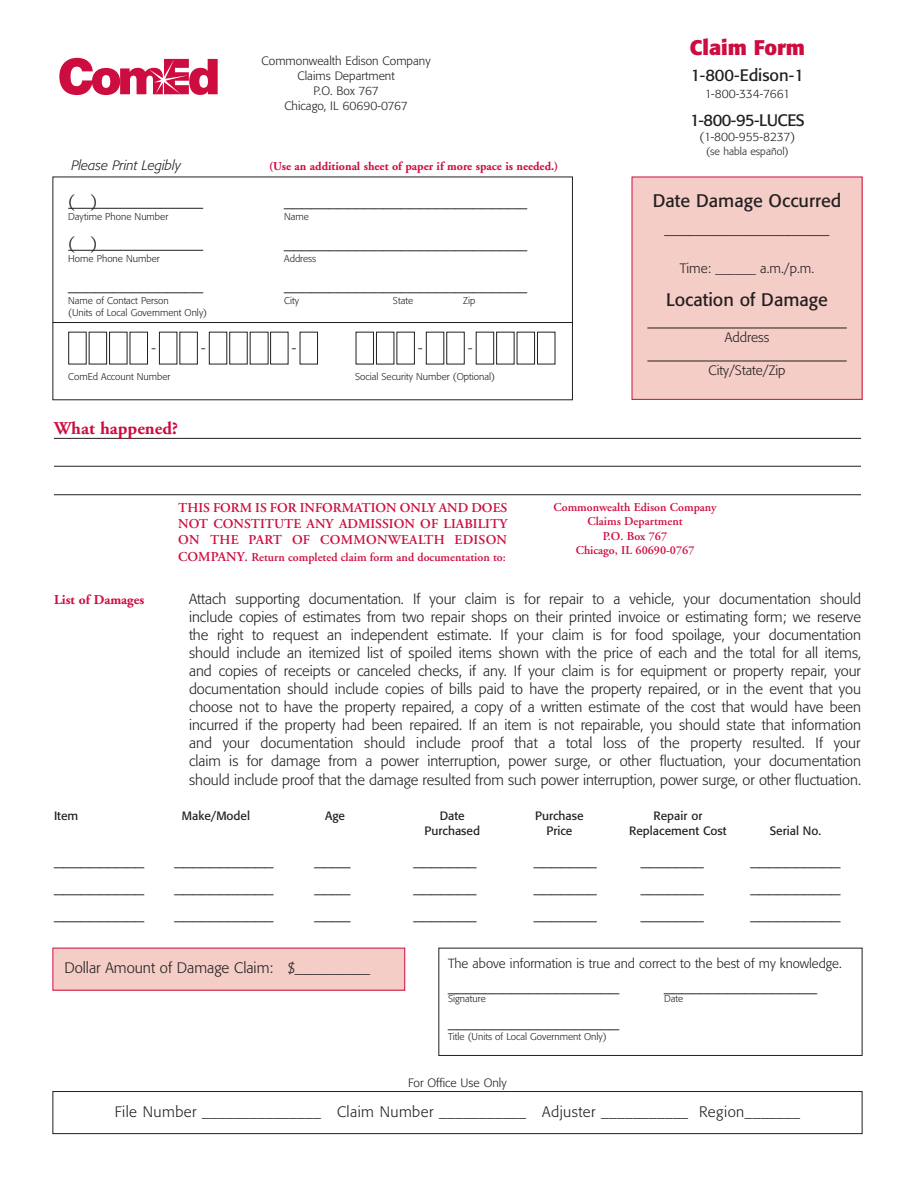
<style>
.page{position:relative;width:918px;height:1188px;background:#fff}
.page>*{position:absolute;margin:0;border:0;box-sizing:border-box;transform-origin:0 0}
.t1{font:700 21px "Formata";color:#cd0d40}
.t2{font:300 18px "Formata";color:#231f20}
.t3{font:18px "Formata";color:#231f20}
.t4{font:700 18px "Adobe Garamond";color:#cd0d40}
.t5{font:16.5px "Formata";letter-spacing:-.015em;color:#231f20}
.t6{font:300 16.5px "Formata";color:#231f20}
.t7{font:300 15px "Formata";letter-spacing:.03em;color:#231f20}
.t8{font:300 15px "Formata";color:#231f20}
.t9{font:300 14.7px/18.1px "Formata";color:#231f20;text-align:justify}
.t10{font:600 13.5px/16.2px "Adobe Garamond";letter-spacing:.015em;color:#cd0d40;text-align:justify}
.t11{font:300 13.5px "Formata";color:#231f20}
.t12{font:italic 300 13.5px "Formata";color:#231f20}
.t13{font:700 13.5px "Adobe Garamond";color:#cd0d40}
.t14{font:300 13.2px "Formata";color:#231f20}
.t15{font:600 12px/14.4px "Adobe Garamond";color:#cd0d40;text-align:center}
.t16{font:300 12px/14.9px "Formata";color:#231f20;text-align:center}
.t17{font:12px "Formata";color:#231f20}
.t18{font:700 12px "Adobe Garamond";color:#cd0d40}
.t19{font:300 12px "Formata";letter-spacing:-.02em;color:#231f20}
.t20{font:300 10.5px "Formata";color:#231f20}
.t21{font:300 9.75px "Formata";color:#231f20}
.s1{font-size:13.5px}
</style>
<div class="page">
<svg style="left:68px;top:331px;width:250px;height:34px"></svg>
<svg style="left:59px;top:58px;width:159px;height:37px"></svg>
<hr style="left:54px;top:438px;width:807px;height:1px;background:#231f20">
<hr style="left:54px;top:466px;width:807px;height:1px;background:#231f20">
<hr style="left:54px;top:494px;width:807px;height:1px;background:#231f20">
<div style="left:53px;top:948px;width:352px;height:42px;background:#f4cdc7"></div>
<div style="left:52px;top:948px;width:353px;height:43px;border:1px solid #cd0d40"></div>
<div style="left:438px;top:948px;width:424px;height:108px;border:1px solid #231f20"></div>
<div style="left:52px;top:1091px;width:810px;height:43px;border:1px solid #231f20"></div>
<div style="left:632px;top:177px;width:230px;height:222px;background:#f4cdc7"></div>
<hr style="left:647px;top:328px;width:200px;height:1px;background:#231f20">
<hr style="left:647px;top:361px;width:200px;height:1px;background:#231f20">
<hr style="left:52px;top:322px;width:520px;height:1px;background:#231f20">
<svg style="left:355px;top:331px;width:201px;height:34px"></svg>
<hr style="left:68px;top:208px;width:135px;height:1px;background:#231f20">
<hr style="left:68px;top:250px;width:135px;height:1px;background:#231f20">
<p class="t16" style="left:262px;top:54px;width:170px">Commonwealth Edison Company<br>Claims Department<br>P.O. Box 767<br>Chicago, IL 60690-0767</p>
<p class="t12" style="left:71px;top:159px;width:111px">Please Print Legibly</p>
<p class="t18" style="left:269px;top:161px;width:291px">(Use an additional sheet of paper if more space is needed.)</p>
<p class="t6" style="left:68px;top:194px;width:30px">( )</p>
<p class="t2" style="left:284px;top:192px;width:244px">___________________________</p>
<p class="t21" style="left:68px;top:212px;width:101px">Daytime Phone Number</p>
<p class="t21" style="left:284px;top:212px;width:26px">Name</p>
<p class="t6" style="left:68px;top:236px;width:30px">( )</p>
<p class="t2" style="left:284px;top:234px;width:244px">___________________________</p>
<p class="t21" style="left:68px;top:254px;width:93px">Home Phone Number</p>
<p class="t21" style="left:284px;top:254px;width:34px">Address</p>
<p class="t2" style="left:68px;top:276px;width:136px">_______________</p>
<p class="t2" style="left:284px;top:276px;width:244px">___________________________</p>
<p class="t21" style="left:68px;top:296px;width:102px">Name of Contact Person</p>
<p class="t21" style="left:284px;top:296px;width:16px">City</p>
<p class="t21" style="left:393px;top:296px;width:22px">State</p>
<p class="t21" style="left:463px;top:296px;width:14px">Zip</p>
<p class="t21" style="left:68px;top:308px;width:140px">(Units of Local Government Only)</p>
<p class="t7" style="left:151px;top:341px;width:6px">-</p>
<p class="t7" style="left:201px;top:341px;width:6px">-</p>
<p class="t7" style="left:292px;top:341px;width:6px">-</p>
<p class="t7" style="left:418px;top:341px;width:6px">-</p>
<p class="t7" style="left:468px;top:341px;width:6px">-</p>
<p class="t21" style="left:68px;top:373px;width:104px">ComEd Account Number</p>
<p class="t21" style="left:355px;top:373px;width:141px">Social Security Number (Optional)</p>
<p class="t4" style="left:54px;top:421px;width:126px">What happened?</p>
<h1 class="t1" style="left:690px;top:39px;width:117px">Claim Form</h1>
<p class="t5" style="left:691px;top:68px;width:115px">1-800-Edison-1</p>
<p class="t19" style="left:705px;top:89px;width:87px">1-800-334-7661</p>
<p class="t5" style="left:690px;top:113px;width:116px">1-800-95-LUCES</p>
<p class="t16" style="left:700px;top:131px;width:97px">(1-800-955-8237)</p>
<p class="t20" style="left:706px;top:147px;width:84px">(se habla español)</p>
<p class="t3" style="left:653px;top:192px;width:190px">Date Damage Occurred</p>
<p class="t6" style="left:665px;top:221px;width:167px">____________________</p>
<p class="t11" style="left:680px;top:262px;width:136px">Time: ______ a.m./p.m.</p>
<p class="t3" style="left:666px;top:291px;width:163px">Location of Damage</p>
<p class="t11" style="left:725px;top:331px;width:46px">Address</p>
<p class="t11" style="left:709px;top:364px;width:79px">City/State/Zip</p>
<p class="t10" style="left:178px;top:501px;width:331px">THIS FORM IS FOR INFORMATION ONLY AND DOES NOT CONSTITUTE ANY ADMISSION OF LIABILITY ON THE PART OF COMMONWEALTH EDISON</p>
<p class="t15" style="left:178px;top:551px;width:329px"><span class="s1">COMPANY.</span> Return completed claim form and documentation to:</p>
<p class="t15" style="left:553px;top:501px;width:165px">Commonwealth Edison Company<br>Claims Department<br>P.O. Box 767<br>Chicago, IL 60690-0767</p>
<p class="t13" style="left:54px;top:594px;width:92px">List of Damages</p>
<p class="t9" style="left:189px;top:590px;width:674px">Attach supporting documentation. If your claim is for repair to a vehicle, your documentation should include copies of estimates from two repair shops on their printed invoice or estimating form; we reserve the right to request an independent estimate. If your claim is for food spoilage, your documentation should include an itemized list of spoiled items shown with the price of each and the total for all items, and copies of receipts or canceled checks, if any. If your claim is for equipment or property repair, your documentation should include copies of bills paid to have the property repaired, or in the event that you choose not to have the property repaired, a copy of a written estimate of the cost that would have been incurred if the property had been repaired. If an item is not repairable, you should state that information and your documentation should include proof that a total loss of the property resulted. If your claim is for damage from a power interruption, power surge, or other fluctuation, your documentation should include proof that the damage resulted from such power interruption, power surge, or other fluctuation.</p>
<p class="t17" style="left:54px;top:810px;width:26px">Item</p>
<p class="t17" style="left:182px;top:810px;width:70px">Make/Model</p>
<p class="t17" style="left:325px;top:810px;width:22px">Age</p>
<p class="t17" style="left:440px;top:810px;width:27px">Date</p>
<p class="t17" style="left:535px;top:810px;width:50px">Purchase</p>
<p class="t17" style="left:653px;top:810px;width:50px">Repair or</p>
<p class="t17" style="left:425px;top:825px;width:57px">Purchased</p>
<p class="t17" style="left:546px;top:825px;width:27px">Price</p>
<p class="t17" style="left:629px;top:825px;width:99px">Replacement Cost</p>
<p class="t17" style="left:770px;top:825px;width:53px">Serial No.</p>
<p class="t2" style="left:54px;top:852px;width:91px">__________</p>
<p class="t2" style="left:174px;top:852px;width:100px">___________</p>
<p class="t2" style="left:315px;top:852px;width:37px">____</p>
<p class="t2" style="left:413px;top:852px;width:64px">_______</p>
<p class="t2" style="left:534px;top:852px;width:64px">_______</p>
<p class="t2" style="left:641px;top:852px;width:64px">_______</p>
<p class="t2" style="left:750px;top:852px;width:91px">__________</p>
<p class="t2" style="left:54px;top:879px;width:91px">__________</p>
<p class="t2" style="left:174px;top:879px;width:100px">___________</p>
<p class="t2" style="left:315px;top:879px;width:37px">____</p>
<p class="t2" style="left:413px;top:879px;width:64px">_______</p>
<p class="t2" style="left:534px;top:879px;width:64px">_______</p>
<p class="t2" style="left:641px;top:879px;width:64px">_______</p>
<p class="t2" style="left:750px;top:879px;width:91px">__________</p>
<p class="t2" style="left:54px;top:906px;width:91px">__________</p>
<p class="t2" style="left:174px;top:906px;width:100px">___________</p>
<p class="t2" style="left:315px;top:906px;width:37px">____</p>
<p class="t2" style="left:413px;top:906px;width:64px">_______</p>
<p class="t2" style="left:534px;top:906px;width:64px">_______</p>
<p class="t2" style="left:641px;top:906px;width:64px">_______</p>
<p class="t2" style="left:750px;top:906px;width:91px">__________</p>
<p class="t8" style="left:64px;top:961px;width:307px">Dollar Amount of Damage Claim: $__________</p>
<p class="t14" style="left:448px;top:957px;width:395px">The above information is true and correct to the best of my knowledge.</p>
<p class="t2" style="left:448px;top:978px;width:172px">___________________</p>
<p class="t2" style="left:664px;top:978px;width:154px">_________________</p>
<p class="t21" style="left:448px;top:994px;width:39px">Signature</p>
<p class="t21" style="left:664px;top:994px;width:21px">Date</p>
<p class="t2" style="left:448px;top:1014px;width:172px">___________________</p>
<p class="t21" style="left:448px;top:1032px;width:160px">Title (Units of Local Government Only)</p>
<p class="t16" style="left:408px;top:1076px;width:100px">For Office Use Only</p>
<p class="t7" style="left:115px;top:1105px;width:687px">File Number _______________ Claim Number ___________ Adjuster ___________ Region_______</p>
</div>
